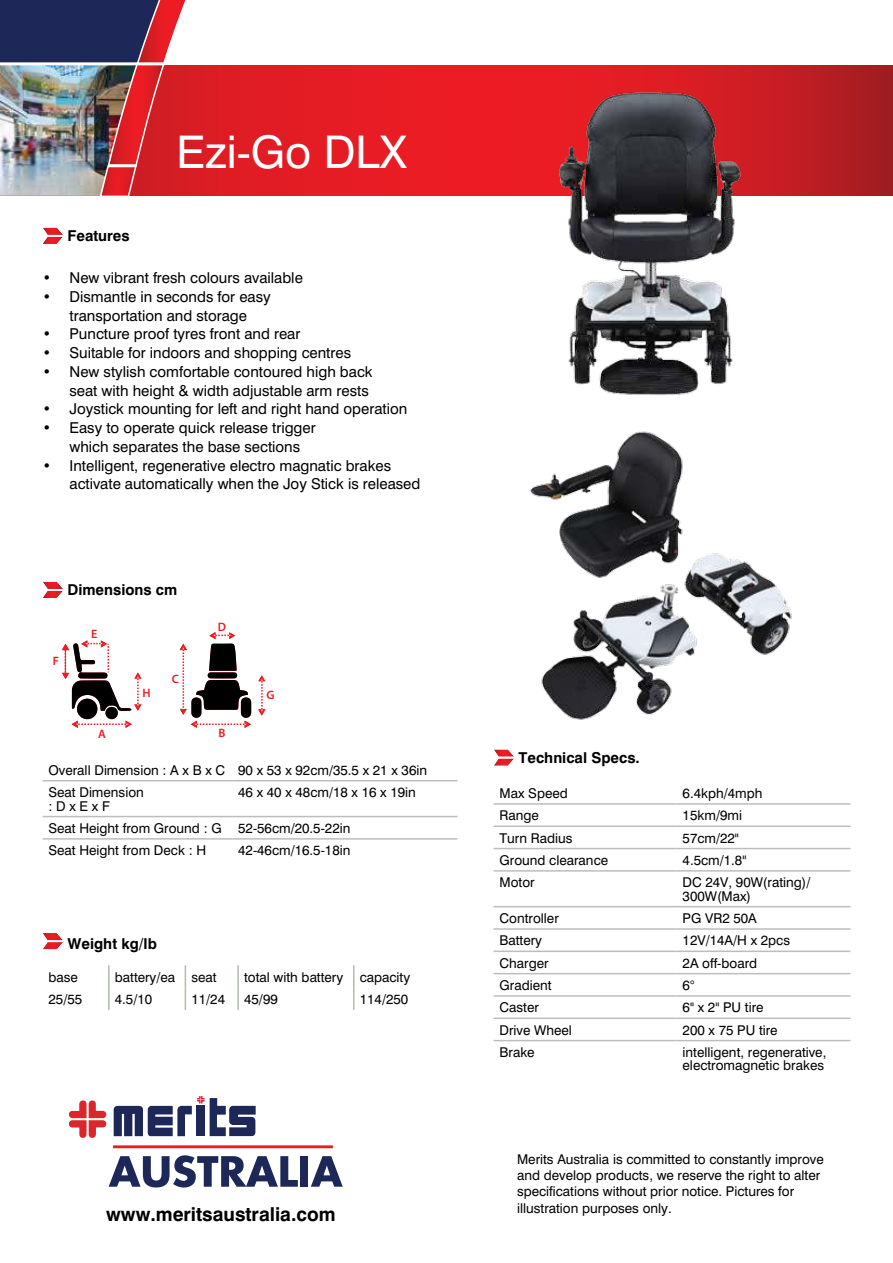
<style>
.page{position:relative;width:893px;height:1263px;background:#fff}
.page>*{position:absolute;margin:0;border:0;box-sizing:border-box;transform-origin:0 0}
.t1{font:45px "Swiss Roman";color:#fff}
.t2{font:700 19.2px "Swiss";color:#000}
.t3{font:15px/18.8px "Swiss Roman";color:#000}
.t4{font:700 15px "Swiss";color:#000}
.t5{font:13.5px/16.2px "Swiss Roman";color:#000}
.t6{font:600 12.15px "Myriad Pro";color:#ed1c24}
.s1{font-size:18.3px;color:#fff}
</style>
<div class="page">
<img style="left:210px;top:65px;width:683px;height:131px">
<img style="left:43px;top:228px;width:20px;height:7px">
<img style="left:43px;top:237px;width:20px;height:7px">
<img style="left:0;top:0;width:210px;height:196px">
<hr style="left:0;top:62px;width:165px;height:3px;background:#fff">
<hr style="left:108px;top:164px;width:28px;height:3px;background:#fff">
<hr style="left:494px;top:803px;width:183px;height:2px;background:#bbbdc0">
<hr style="left:677px;top:803px;width:173px;height:2px;background:#bbbdc0">
<hr style="left:494px;top:825px;width:183px;height:2px;background:#bbbdc0">
<hr style="left:677px;top:825px;width:173px;height:2px;background:#bbbdc0">
<hr style="left:494px;top:870px;width:183px;height:2px;background:#bbbdc0">
<hr style="left:677px;top:870px;width:173px;height:2px;background:#bbbdc0">
<hr style="left:494px;top:906px;width:183px;height:1px;background:#bbbdc0">
<hr style="left:677px;top:906px;width:173px;height:1px;background:#bbbdc0">
<hr style="left:494px;top:928px;width:183px;height:2px;background:#bbbdc0">
<hr style="left:677px;top:928px;width:173px;height:2px;background:#bbbdc0">
<hr style="left:494px;top:950px;width:183px;height:2px;background:#bbbdc0">
<hr style="left:677px;top:950px;width:173px;height:2px;background:#bbbdc0">
<hr style="left:494px;top:973px;width:183px;height:1px;background:#bbbdc0">
<hr style="left:677px;top:973px;width:173px;height:1px;background:#bbbdc0">
<hr style="left:494px;top:995px;width:183px;height:2px;background:#bbbdc0">
<hr style="left:677px;top:995px;width:173px;height:2px;background:#bbbdc0">
<hr style="left:494px;top:1017px;width:183px;height:2px;background:#bbbdc0">
<hr style="left:677px;top:1017px;width:173px;height:2px;background:#bbbdc0">
<hr style="left:494px;top:848px;width:183px;height:1px;background:#bbbdc0">
<hr style="left:677px;top:848px;width:173px;height:1px;background:#bbbdc0">
<hr style="left:494px;top:1040px;width:183px;height:1px;background:#bbbdc0">
<hr style="left:677px;top:1040px;width:173px;height:1px;background:#bbbdc0">
<img style="left:494px;top:749px;width:20px;height:17px">
<hr style="left:43px;top:780px;width:189px;height:1px;background:#bbbdc0">
<hr style="left:232px;top:780px;width:226px;height:1px;background:#bbbdc0">
<hr style="left:43px;top:816px;width:189px;height:1px;background:#bbbdc0">
<hr style="left:232px;top:816px;width:226px;height:1px;background:#bbbdc0">
<hr style="left:43px;top:838px;width:189px;height:2px;background:#bbbdc0">
<hr style="left:232px;top:838px;width:226px;height:2px;background:#bbbdc0">
<img style="left:43px;top:582px;width:20px;height:7px">
<img style="left:43px;top:591px;width:20px;height:7px">
<svg style="left:62px;top:632px;width:203px;height:96px"></svg>
<hr style="left:108px;top:965px;width:2px;height:22px;background:#b0bca8">
<hr style="left:237px;top:965px;width:2px;height:22px;background:#b0bca8">
<hr style="left:353px;top:965px;width:2px;height:22px;background:#b0bca8">
<hr style="left:108px;top:987px;width:2px;height:23px;background:#b0bca8">
<svg style="left:185px;top:965px;width:1px;height:45px"></svg>
<hr style="left:237px;top:987px;width:2px;height:23px;background:#b0bca8">
<hr style="left:353px;top:987px;width:2px;height:23px;background:#b0bca8">
<img style="left:43px;top:933px;width:20px;height:7px">
<img style="left:43px;top:942px;width:20px;height:7px">
<svg style="left:69px;top:1100px;width:37px;height:38px"></svg>
<svg style="left:114px;top:1096px;width:142px;height:40px"></svg>
<svg style="left:109px;top:1155px;width:189px;height:32px"></svg>
<div style="left:300px;top:1156px;width:8px;height:31px;background:#1d2758"></div>
<svg style="left:311px;top:1156px;width:32px;height:31px"></svg>
<hr style="left:113px;top:1145px;width:220px;height:3px;background:#ed1c24">
<img style="left:554px;top:86px;width:194px;height:310px">
<img style="left:529px;top:431px;width:263px;height:289px">
<h1 class="t1" style="left:176px;top:134px;width:232px">Ezi-Go DLX</h1>
<p class="t4" style="left:68px;top:230px;width:64px">Features</p>
<p class="t3" style="left:43px;top:270px;width:262px">• New vibrant fresh colours available</p>
<p class="t3" style="left:43px;top:288px;width:230px;text-align:center">• Dismantle in seconds for easy transportation and storage</p>
<p class="t3" style="left:43px;top:326px;width:259px">• Puncture proof tyres front and rear</p>
<p class="t3" style="left:43px;top:345px;width:310px">• Suitable for indoors and shopping centres</p>
<p class="t3" style="left:43px;top:363px;width:332px;text-align:right">• New stylish comfortable contoured high back seat with height &amp; width adjustable arm rests</p>
<p class="t3" style="left:43px;top:401px;width:366px">• Joystick mounting for left and right hand operation</p>
<p class="t3" style="left:70px;top:420px;width:248px;text-indent:-27px">• Easy to operate quick release trigger which separates the base sections</p>
<p class="t3" style="left:70px;top:457px;width:352px;text-indent:-27px">• Intelligent, regenerative electro magnatic brakes activate automatically when the Joy Stick is released</p>
<p class="t4" style="left:68px;top:584px;width:111px">Dimensions cm</p>
<p class="t6" style="left:53px;top:654px;width:8px">F</p>
<p class="t6" style="left:91px;top:626px;width:8px">E</p>
<p class="t6" style="left:172px;top:672px;width:9px">C</p>
<p class="t6" style="left:218px;top:619px;width:10px">D</p>
<p class="t6" style="left:142px;top:685px;width:10px">H</p>
<p class="t6" style="left:266px;top:688px;width:10px">G</p>
<p class="t6" style="left:98px;top:726px;width:9px">A</p>
<p class="t6" style="left:218px;top:725px;width:9px">B</p>
<p class="t5" style="left:49px;top:760px;width:380px;line-height:22.4px">Overall Dimension : A x B x C 90 x 53 x 92cm/35.5 x 21 x 36in<br>Seat Dimension</p>
<p class="t5" style="left:49px;top:799px;width:63px">: D x E x F</p>
<p class="t5" style="left:238px;top:785px;width:179px">46 x 40 x 48cm/18 x 16 x 19in</p>
<p class="t5" style="left:49px;top:818px;width:303px;line-height:22.4px">Seat Height from Ground : G 52-56cm/20.5-22in<br>Seat Height from Deck : H</p>
<p class="t5" style="left:238px;top:843px;width:114px">42-46cm/16.5-18in</p>
<p class="t4" style="left:68px;top:938px;width:91px">Weight kg/lb</p>
<p class="t5" style="left:49px;top:970px;width:31px">base</p>
<p class="t5" style="left:115px;top:970px;width:103px">battery/ea seat</p>
<p class="t5" style="left:244px;top:970px;width:168px">total with battery capacity</p>
<p class="t5" style="left:49px;top:992px;width:35px">25/55</p>
<p class="t5" style="left:115px;top:992px;width:39px">4.5/10</p>
<p class="t5" style="left:191px;top:992px;width:35px">11/24</p>
<p class="t5" style="left:244px;top:992px;width:35px">45/99</p>
<p class="t5" style="left:360px;top:992px;width:50px">114/250</p>
<h2 class="t2" style="left:106px;top:1206px;width:252px">www.meritsaustralia.com<span class="s1">au</span></h2>
<p class="t4" style="left:519px;top:752px;width:123px">Technical Specs.</p>
<p class="t5" style="left:500px;top:786px;width:70px">Max Speed</p>
<p class="t5" style="left:683px;top:786px;width:81px">6.4kph/4mph</p>
<p class="t5" style="left:500px;top:809px;width:41px">Range</p>
<p class="t5" style="left:683px;top:809px;width:61px">15km/9mi</p>
<p class="t5" style="left:500px;top:831px;width:74px">Turn Radius</p>
<p class="t5" style="left:683px;top:831px;width:58px">57cm/22"</p>
<p class="t5" style="left:500px;top:853px;width:110px">Ground clearance</p>
<p class="t5" style="left:683px;top:853px;width:65px">4.5cm/1.8"</p>
<p class="t5" style="left:500px;top:875px;width:37px">Motor</p>
<p class="t5" style="left:683px;top:877px;width:129px;line-height:13.5px">DC 24V, 90W(rating)/<br>300W(Max)</p>
<p class="t5" style="left:500px;top:911px;width:61px">Controller</p>
<p class="t5" style="left:683px;top:911px;width:76px">PG VR2 50A</p>
<p class="t5" style="left:500px;top:934px;width:44px">Battery</p>
<p class="t5" style="left:683px;top:934px;width:109px">12V/14A/H x 2pcs</p>
<p class="t5" style="left:500px;top:956px;width:51px">Charger</p>
<p class="t5" style="left:683px;top:956px;width:76px">2A off-board</p>
<p class="t5" style="left:500px;top:978px;width:54px">Gradient</p>
<p class="t5" style="left:683px;top:978px;width:13px">6°</p>
<p class="t5" style="left:500px;top:1001px;width:41px">Caster</p>
<p class="t5" style="left:683px;top:1001px;width:82px">6" x 2" PU tire</p>
<p class="t5" style="left:500px;top:1023px;width:74px">Drive Wheel</p>
<p class="t5" style="left:683px;top:1023px;width:97px">200 x 75 PU tire</p>
<p class="t5" style="left:500px;top:1045px;width:37px">Brake</p>
<p class="t5" style="left:683px;top:1047px;width:145px;line-height:13.5px">intelligent, regenerative, electromagnetic brakes</p>
<p class="t5" style="left:517px;top:1152px;width:308px">Merits Australia is committed to constantly improve and develop products, we reserve the right to alter specifications without prior notice. Pictures for illustration purposes only.</p>
</div>
